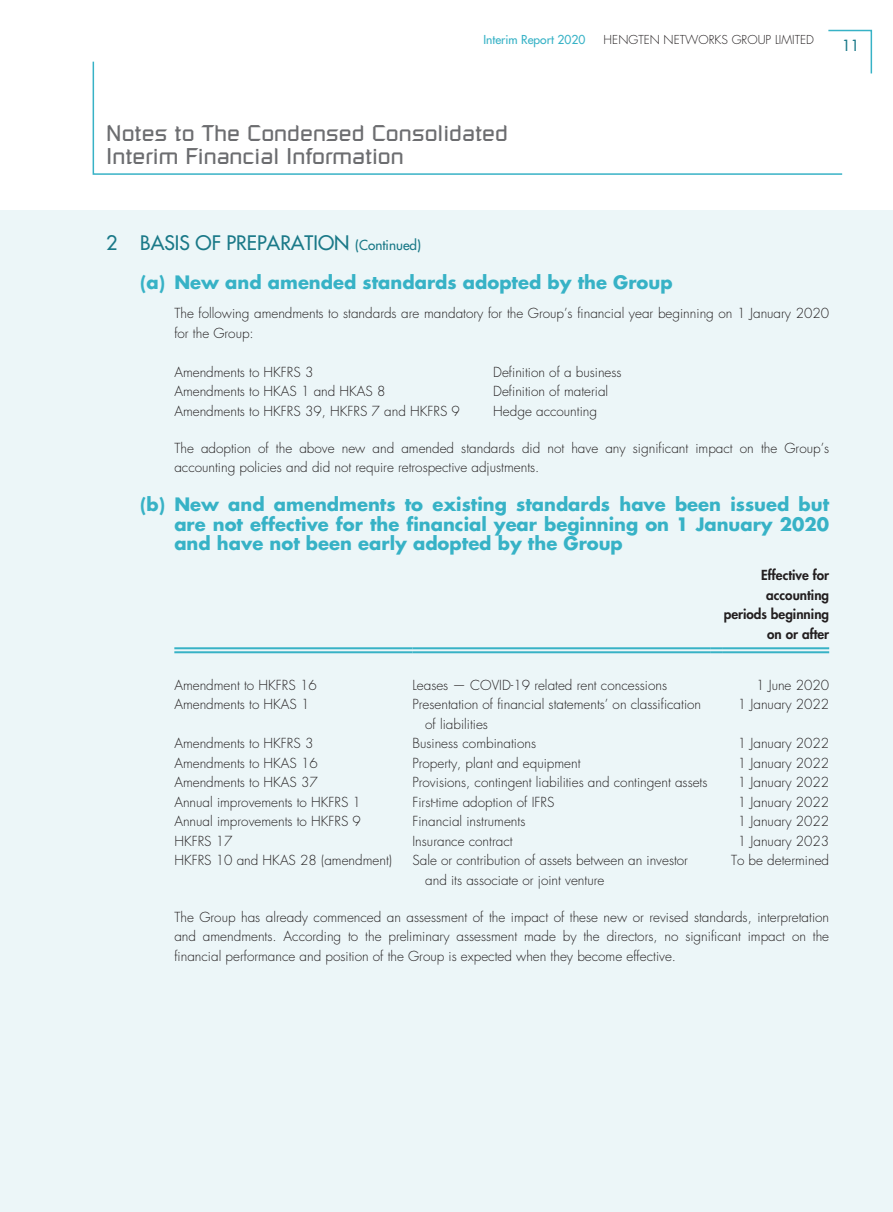
<style>
.page{position:relative;width:893px;height:1212px;background:#fff}
.page>*{position:absolute;margin:0;border:0;box-sizing:border-box;transform-origin:0 0}
.t1{font:22.5px/22.5px "Russell Square Std";color:#6c6d70}
.t2{font:500 19.5px "Futura Std";color:#1a7988}
.t3{font:700 18px/19.5px "Futura Std";color:#37b2c6;text-align:justify}
.t4{font:500 15px "Futura Std";color:#1a7988}
.t5{font:300 13.5px/19.5px "Futura Std";color:#231f20}
.t6{font:800 13.5px/19.5px "Futura Std";color:#231f20;text-align:right}
.t7{font:300 12px "Futura Std";color:#231f20}
.t8{font:500 12px "Futura Std";color:#37b2c6}
.s1{font-size:13.5px}
</style>
<div class="page">
<div style="left:0;top:210px;width:893px;height:1002px;background:#ecf6f8"></div>
<svg style="left:828px;top:29px;width:45px;height:45px"></svg>
<svg style="left:92px;top:60px;width:752px;height:115px"></svg>
<hr style="left:174px;top:647px;width:238px;height:2px;background:#37b2c6">
<hr style="left:174px;top:651px;width:238px;height:2px;background:#37b2c6">
<hr style="left:412px;top:647px;width:298px;height:2px;background:#37b2c6">
<hr style="left:412px;top:651px;width:298px;height:2px;background:#37b2c6">
<svg style="left:710px;top:647px;width:13px;height:6px"></svg>
<hr style="left:723px;top:647px;width:106px;height:2px;background:#37b2c6">
<hr style="left:723px;top:651px;width:106px;height:2px;background:#37b2c6">
<p class="t8" style="left:483px;top:32px;width:103px">Interim Report 2020</p>
<p class="t7" style="left:604px;top:32px;width:212px">HENGTEN NETWORKS GROUP LIMITED</p>
<p class="t4" style="left:842px;top:36px;width:19px">11</p>
<h1 class="t1" style="left:106px;top:122px;width:403px">Notes to The Condensed Consolidated<br>Interim Financial Information</h1>
<h2 class="t2" style="left:106px;top:231px;width:316px">2 BASIS OF PREPARATION <span class="s1">(Continued)</span></h2>
<h3 class="t3" style="left:140px;top:272px;width:534px">(a) New and amended standards adopted by the Group</h3>
<p class="t5" style="left:174px;top:304px;width:656px">The following amendments to standards are mandatory for the Group’s financial year beginning on 1 January 2020 for the Group:</p>
<p class="t5" style="left:174px;top:363px;width:141px">Amendments to HKFRS 3</p>
<p class="t5" style="left:493px;top:363px;width:130px">Definition of a business</p>
<p class="t5" style="left:174px;top:382px;width:213px">Amendments to HKAS 1 and HKAS 8</p>
<p class="t5" style="left:493px;top:382px;width:117px">Definition of material</p>
<p class="t5" style="left:174px;top:402px;width:287px">Amendments to HKFRS 39, HKFRS 7 and HKFRS 9</p>
<p class="t5" style="left:493px;top:402px;width:105px">Hedge accounting</p>
<p class="t5" style="left:174px;top:438px;width:656px">The adoption of the above new and amended standards did not have any significant impact on the Group’s accounting policies and did not require retrospective adjustments.</p>
<h3 class="t3" style="left:174px;top:494px;width:656px;text-indent:-34px">(b) New and amendments to existing standards have been issued but are not effective for the financial year beginning on 1 January 2020 and have not been early adopted by the Group</h3>
<p class="t6" style="left:724px;top:565px;width:107px">Effective for accounting periods beginning on or after</p>
<p class="t5" style="left:174px;top:676px;width:144px">Amendment to HKFRS 16</p>
<p class="t5" style="left:412px;top:676px;width:256px">Leases — COVID-19 related rent concessions</p>
<p class="t5" style="left:756px;top:676px;width:75px">1 June 2020</p>
<p class="t5" style="left:174px;top:695px;width:137px">Amendments to HKAS 1</p>
<p class="t5" style="left:425px;top:695px;width:277px;text-indent:-13px">Presentation of financial statements’ on classification of liabilities</p>
<p class="t5" style="left:738px;top:695px;width:93px">1 January 2022</p>
<p class="t5" style="left:174px;top:734px;width:141px">Amendments to HKFRS 3</p>
<p class="t5" style="left:412px;top:734px;width:125px">Business combinations</p>
<p class="t5" style="left:738px;top:734px;width:93px">1 January 2022</p>
<p class="t5" style="left:174px;top:754px;width:145px">Amendments to HKAS 16</p>
<p class="t5" style="left:412px;top:754px;width:170px">Property, plant and equipment</p>
<p class="t5" style="left:738px;top:754px;width:93px">1 January 2022</p>
<p class="t5" style="left:174px;top:773px;width:145px">Amendments to HKAS 37</p>
<p class="t5" style="left:412px;top:773px;width:297px">Provisions, contingent liabilities and contingent assets</p>
<p class="t5" style="left:738px;top:773px;width:93px">1 January 2022</p>
<p class="t5" style="left:174px;top:793px;width:188px">Annual improvements to HKFRS 1</p>
<p class="t5" style="left:412px;top:793px;width:143px">First-time adoption of IFRS</p>
<p class="t5" style="left:738px;top:793px;width:93px">1 January 2022</p>
<p class="t5" style="left:174px;top:812px;width:188px">Annual improvements to HKFRS 9</p>
<p class="t5" style="left:412px;top:812px;width:114px">Financial instruments</p>
<p class="t5" style="left:738px;top:812px;width:93px">1 January 2022</p>
<p class="t5" style="left:174px;top:832px;width:60px">HKFRS 17</p>
<p class="t5" style="left:412px;top:832px;width:102px">Insurance contract</p>
<p class="t5" style="left:738px;top:832px;width:93px">1 January 2023</p>
<p class="t5" style="left:174px;top:851px;width:219px">HKFRS 10 and HKAS 28 (amendment)</p>
<p class="t5" style="left:425px;top:851px;width:264px;text-indent:-13px">Sale or contribution of assets between an investor and its associate or joint venture</p>
<p class="t5" style="left:731px;top:851px;width:100px">To be determined</p>
<p class="t5" style="left:174px;top:907px;width:656px;text-align:justify">The Group has already commenced an assessment of the impact of these new or revised standards, interpretation and amendments. According to the preliminary assessment made by the directors, no significant impact on the financial performance and position of the Group is expected when they become effective.</p>
</div>
